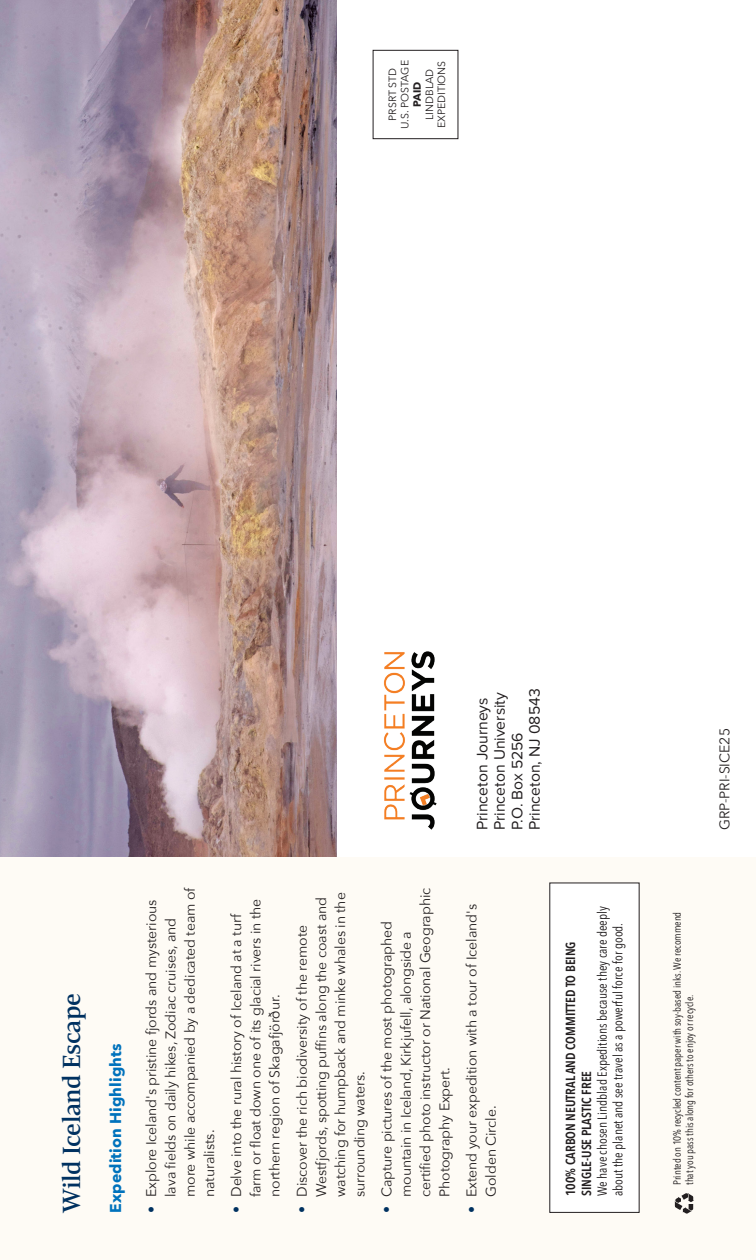
<style>
.page{position:relative;width:756px;height:1260px;background:#fff}
.page>*{position:absolute;margin:0;border:0;box-sizing:border-box;transform-origin:0 0}
.Back_-_Headline{font:24.5px "Mandrelex Nor Dem";letter-spacing:-.02em;color:#003160}
.t1{font:15.75px "Proxima Nova";color:#231f20}
.Back_-_Headline_3{font:700 15.75px "Avenir Next";letter-spacing:.005em;color:#0072bc}
.Back_-_Group_Number{font:14px/19.2px "Avenir Next";letter-spacing:-.005em;color:#231f20}
.Back_-_Carbon_Neutral{font:13.12px/15.8px "Avenir Next Condensed";color:#231f20}
.Back_-_Recycling_Blurb{font:10.5px/12.2px "Avenir Next Condensed";letter-spacing:-.005em;color:#231f20}
.Back_-_Postage{font:10.5px "Avenir Next";color:#231f20}
.Back_-_Postage-2{font:700 10.5px "Avenir Next";color:#231f20}
.s1{font-weight:600;color:#003160}
.s2{font-weight:600}
</style>
<div class="page">
<img style="left:0;top:0;width:337px;height:857px">
<div style="left:0;top:857px;width:756px;height:403px;background:#fefbf5"></div>
<div style="left:373px;top:50px;width:85px;height:89px;border:1px solid #231f20"></div>
<svg style="left:675px;top:1193px;width:19px;height:21px"></svg>
<div style="left:550px;top:883px;width:89px;height:329px;background:#fff"></div>
<img style="left:384px;top:651px;width:53px;height:179px">
<p class="Back_-_Postage" style="left:384px;top:121px;width:54px;rotate:-90deg">PRSRT STD</p>
<p class="Back_-_Postage" style="left:396px;top:129px;width:70px;rotate:-90deg">U.S. POSTAGE</p>
<p class="Back_-_Postage" style="left:421px;top:120px;width:53px;rotate:-90deg">LINDBLAD</p>
<p class="Back_-_Postage" style="left:433px;top:128px;width:69px;rotate:-90deg">EXPEDITIONS</p>
<p class="Back_-_Postage-2" style="left:408px;top:107px;width:27px;rotate:-90deg">PAID</p>
<p class="Back_-_Headline" style="left:57px;top:1213px;width:221px;rotate:-90deg">Wild Iceland Escape</p>
<p class="t1" style="left:526px;top:830px;width:143px;rotate:-90deg">Princeton, NJ 08543</p>
<p class="t1" style="left:473px;top:830px;width:134px;rotate:-90deg">Princeton Journeys</p>
<p class="t1" style="left:491px;top:830px;width:140px;rotate:-90deg">Princeton University</p>
<p class="t1" style="left:508px;top:830px;width:99px;rotate:-90deg">P.O. Box 5256</p>
<p class="Back_-_Headline_3" style="left:102px;top:1213px;width:170px;rotate:-90deg">Expedition Highlights</p>
<p class="Back_-_Group_Number" style="left:141px;top:1197px;width:311px;text-indent:-16px;rotate:-90deg"><span class="s1">•</span> Explore Iceland's pristine fjords and mysterious lava fields on daily hikes, Zodiac cruises, and more while accompanied by a dedicated team of naturalists.</p>
<p class="Back_-_Group_Number" style="left:226px;top:1197px;width:300px;text-indent:-16px;rotate:-90deg"><span class="s1">•</span> Delve into the rural history of Iceland at a turf farm or float down one of its glacial rivers in the northern region of Skagafjörður.</p>
<p class="Back_-_Group_Number" style="left:292px;top:1197px;width:306px;text-indent:-16px;rotate:-90deg"><span class="s1">•</span> Discover the rich biodiversity of the remote Westfjords, spotting puffins along the coast and watching for humpback and minke whales in the surrounding waters.</p>
<p class="Back_-_Group_Number" style="left:377px;top:1197px;width:311px;text-indent:-16px;rotate:-90deg"><span class="s1">•</span> Capture pictures of the most photographed mountain in Iceland, Kirkjufell, alongside a certified photo instructor or National Geographic Photography Expert.</p>
<p class="Back_-_Group_Number" style="left:461px;top:1197px;width:294px;text-indent:-16px;rotate:-90deg"><span class="s1">•</span> Extend your expedition with a tour of Iceland's<br>Golden Circle.</p>
<p class="Back_-_Recycling_Blurb" style="left:671px;top:1185px;width:275px;rotate:-90deg">Printed on 10% recycled content paper with soy-based inks. We recommend that you pass this along for others to enjoy or recycle.</p>
<p class="Back_-_Carbon_Neutral" style="left:562px;top:1196px;width:292px;rotate:-90deg"><span class="s2">100% CARBON NEUTRAL AND COMMITTED TO BEING SINGLE-USE PLASTIC FREE<br></span>We have chosen Lindblad Expeditions because they care deeply about the planet and see travel as a powerful force for good.</p>
<p class="Back_-_Group_Number" style="left:714px;top:830px;width:103px;rotate:-90deg">GRP-PRI-SICE25</p>
</div>
